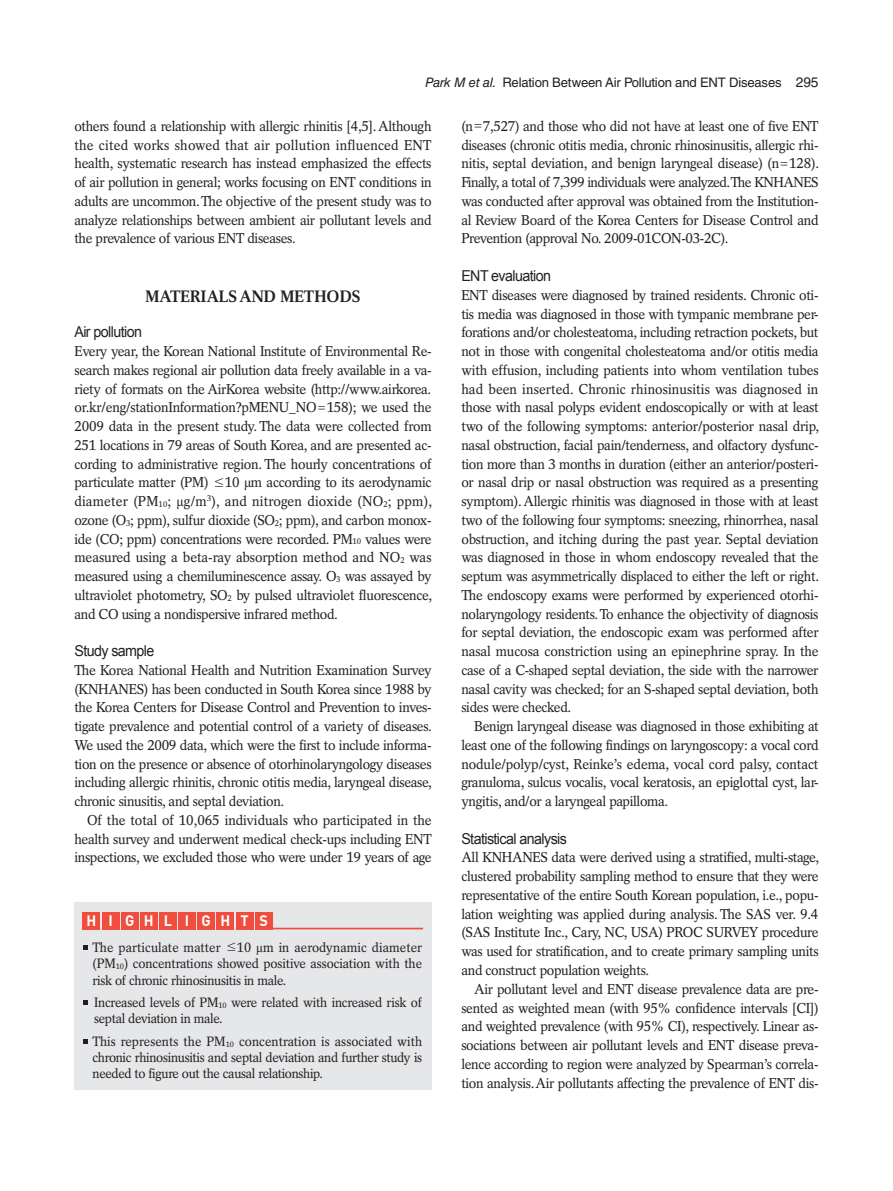
<style>
.page{position:relative;width:893px;height:1191px;background:#fff}
.page>*{position:absolute;margin:0;border:0;box-sizing:border-box;transform-origin:0 0}
.본문_대제목{font:700 16.5px "Rotation LT Std";color:#231f20;scale:.95 1}
.본문_중제목{font:15px "Arial";letter-spacing:-.04em;color:#231f20;scale:.95 1}
.t1{font:700 15px "DIN Pro";color:#fff;scale:.96 1}
.본문_0{font:14.25px/18.8px "Rotation LT Std";letter-spacing:-.025em;color:#231f20;text-align:justify;scale:.95 1}
.본문{font:14.25px/18.8px "Rotation LT Std";letter-spacing:-.025em;color:#231f20;text-align:justify;scale:.95 1}
.하이라이트{font:13.5px/16.2px "Rotation LT Std";letter-spacing:-.025em;color:#231f20;text-align:justify;scale:.95 1}
.t2{font:13.05px "Helvetica LT Std";letter-spacing:-.015em;color:#231f20}
.s1{font-style:italic}
.s2{font-size:13.8px}
.s3{font-family:"Dotum"}
.s4{font-family:"Times New Roman"}
.s5{font-size:8.25px}
.s6{font-size:7.8px}
</style>
<div class="page">
<div style="left:74px;top:931px;width:358px;height:159px;background:#e6e7e9"></div>
<svg style="left:84px;top:945px;width:4px;height:5px"></svg>
<svg style="left:84px;top:1000px;width:4px;height:5px"></svg>
<svg style="left:84px;top:1039px;width:4px;height:4px"></svg>
<div style="left:74px;top:901px;width:358px;height:30px;background:#e6e7e9"></div>
<div style="left:83px;top:912px;width:17px;height:17px;background:#ef4d3d"></div>
<div style="left:159px;top:912px;width:17px;height:17px;background:#ef4d3d"></div>
<div style="left:102px;top:912px;width:17px;height:17px;background:#ef4d3d"></div>
<div style="left:179px;top:912px;width:17px;height:17px;background:#ef4d3d"></div>
<div style="left:121px;top:912px;width:17px;height:17px;background:#ef4d3d"></div>
<div style="left:198px;top:912px;width:17px;height:17px;background:#ef4d3d"></div>
<div style="left:140px;top:912px;width:17px;height:17px;background:#ef4d3d"></div>
<div style="left:217px;top:912px;width:17px;height:17px;background:#ef4d3d"></div>
<div style="left:236px;top:912px;width:17px;height:17px;background:#ef4d3d"></div>
<div style="left:255px;top:912px;width:17px;height:17px;background:#ef4d3d"></div>
<hr style="left:272px;top:927px;width:151px;height:2px;background:#ef4d3d">
<p class="t2" style="left:425px;top:75px;width:395px"><span class="s1">Park M et al.</span> Relation Between Air Pollution and ENT Diseases <span class="s2">295</span></p>
<p class="본문" style="left:74px;top:117px;width:378px">others found a relationship with allergic rhinitis [4,5]. Although the cited works showed that air pollution influenced ENT health, systematic research has instead emphasized the effects of air pollution in general; works focusing on ENT conditions in adults are uncommon. The objective of the present study was to analyze relationships between ambient air pollutant levels and the prevalence of various ENT diseases.</p>
<p class="본문" style="left:461px;top:117px;width:378px">(n<span class="s3">=</span>7,527) and those who did not have at least one of five ENT diseases (chronic otitis media, chronic rhinosinusitis, allergic rhi&shy;nitis, septal deviation, and benign laryngeal disease) (n<span class="s3">=</span>128).<br>Finally, a total of 7,399 individuals were analyzed. The KNHANES was conducted after approval was obtained from the Institution&shy;al Review Board of the Korea Centers for Disease Control and Prevention (approval No. 2009-01CON-03-2C).</p>
<p class="본문_중제목" style="left:461px;top:266px;width:96px">ENT evaluation</p>
<p class="본문_0" style="left:461px;top:285px;width:378px">ENT diseases were diagnosed by trained residents. Chronic oti&shy;tis media was diagnosed in those with tympanic membrane per&shy;forations and/or cholesteatoma, including retraction pockets, but not in those with congenital cholesteatoma and/or otitis media with effusion, including patients into whom ventilation tubes had been inserted. Chronic rhinosinusitis was diagnosed in those with nasal polyps evident endoscopically or with at least two of the following symptoms: anterior/posterior nasal drip, nasal obstruction, facial pain/tenderness, and olfactory dysfunc&shy;tion more than 3 months in duration (either an anterior/posteri&shy;or nasal drip or nasal obstruction was required as a presenting symptom). Allergic rhinitis was diagnosed in those with at least two of the following four symptoms: sneezing, rhinorrhea, nasal obstruction, and itching during the past year. Septal deviation was diagnosed in those in whom endoscopy revealed that the septum was asymmetrically displaced to either the left or right.<br>The endoscopy exams were performed by experienced otorhi&shy;nolaryngology residents. To enhance the objectivity of diagnosis for septal deviation, the endoscopic exam was performed after nasal mucosa constriction using an epinephrine spray. In the case of a C-shaped septal deviation, the side with the narrower nasal cavity was checked; for an S-shaped septal deviation, both sides were checked.</p>
<p class="본문" style="left:461px;top:717px;width:377px;text-indent:13px">Benign laryngeal disease was diagnosed in those exhibiting at least one of the following findings on laryngoscopy: a vocal cord nodule/polyp/cyst, Reinke’s edema, vocal cord palsy, contact granuloma, sulcus vocalis, vocal keratosis, an epiglottal cyst, lar&shy;yngitis, and/or a laryngeal papilloma.</p>
<p class="본문_중제목" style="left:461px;top:828px;width:113px">Statistical analysis</p>
<p class="본문_0" style="left:461px;top:848px;width:378px">All KNHANES data were derived using a stratified, multi-stage, clustered probability sampling method to ensure that they were representative of the entire South Korean population, i.e., popu&shy;lation weighting was applied during analysis. The SAS ver. 9.4 (SAS Institute Inc., Cary, NC, USA) PROC SURVEY procedure was used for stratification, and to create primary sampling units and construct population weights.</p>
<p class="본문" style="left:461px;top:979px;width:377px;text-indent:13px">Air pollutant level and ENT disease prevalence data are pre&shy;sented as weighted mean (with 95% confidence intervals [CI]) and weighted prevalence (with 95% CI), respectively. Linear as&shy;sociations between air pollutant levels and ENT disease preva&shy;lence according to region were analyzed by Spearman’s correla&shy;tion analysis. Air pollutants affecting the prevalence of ENT dis-</p>
<p class="본문_대제목" style="left:145px;top:286px;width:228px">MATERIALS AND METHODS</p>
<p class="본문_중제목" style="left:74px;top:322px;width:73px">Air pollution</p>
<p class="본문_0" style="left:74px;top:342px;width:378px">Every year, the Korean National Institute of Environmental Re&shy;search makes regional air pollution data freely available in a va&shy;riety of formats on the AirKorea website (http://www.airkorea. or.kr/eng/stationInformation?pMENU_NO<span class="s3">=</span>158); we used the 2009 data in the present study. The data were collected from 251 locations in 79 areas of South Korea, and are presented ac&shy;cording to administrative region. The hourly concentrations of particulate matter (PM) <span class="s3">≤</span>10 <span class="s4">μ</span>m according to its aerodynamic diameter (PM<span class="s5">10</span>; <span class="s4">μ</span>g/m<sup>3</sup>), and nitrogen dioxide (NO<span class="s5">2</span>; ppm), ozone (O<span class="s5">3</span>; ppm), sulfur dioxide (SO<span class="s5">2</span>; ppm), and carbon monox&shy;ide (CO; ppm) concentrations were recorded. PM<span class="s5">10</span> values were measured using a beta-ray absorption method and NO<span class="s5">2</span> was measured using a chemiluminescence assay. O<span class="s5">3</span> was assayed by ultraviolet photometry, SO<span class="s5">2</span> by pulsed ultraviolet fluorescence, and CO using a nondispersive infrared method.</p>
<p class="본문_중제목" style="left:74px;top:641px;width:86px">Study sample</p>
<p class="본문_0" style="left:74px;top:660px;width:378px">The Korea National Health and Nutrition Examination Survey (KNHANES) has been conducted in South Korea since 1988 by the Korea Centers for Disease Control and Prevention to inves&shy;tigate prevalence and potential control of a variety of diseases.<br>We used the 2009 data, which were the first to include informa&shy;tion on the presence or absence of otorhinolaryngology diseases including allergic rhinitis, chronic otitis media, laryngeal disease, chronic sinusitis, and septal deviation.</p>
<p class="본문" style="left:74px;top:810px;width:378px;text-indent:13px">Of the total of 10,065 individuals who participated in the health survey and underwent medical check-ups including ENT inspections, we excluded those who were under 19 years of age</p>
<p class="t1" style="left:86px;top:910px;width:12px">H</p>
<p class="t1" style="left:108px;top:910px;width:6px">I</p>
<p class="t1" style="left:125px;top:910px;width:11px">G</p>
<p class="t1" style="left:144px;top:910px;width:12px">H</p>
<p class="t1" style="left:164px;top:910px;width:10px">L</p>
<p class="t1" style="left:185px;top:910px;width:6px">I</p>
<p class="t1" style="left:202px;top:910px;width:11px">G</p>
<p class="t1" style="left:220px;top:910px;width:12px">H</p>
<p class="t1" style="left:240px;top:910px;width:10px">T</p>
<p class="t1" style="left:259px;top:910px;width:10px">S</p>
<p class="하이라이트" style="left:93px;top:939px;width:349px">The particulate matter <span class="s3">≤</span>10 <span class="s4">μ</span>m in aerodynamic diameter (PM<span class="s6">10</span>) concentrations showed positive association with the risk of chronic rhinosinusitis in male.</p>
<p class="하이라이트" style="left:94px;top:994px;width:347px">Increased levels of PM<span class="s6">10</span> were related with increased risk of septal deviation in male.</p>
<p class="하이라이트" style="left:93px;top:1033px;width:349px">This represents the PM<span class="s6">10</span> concentration is associated with chronic rhinosinusitis and septal deviation and further study is needed to figure out the causal relationship.</p>
</div>
